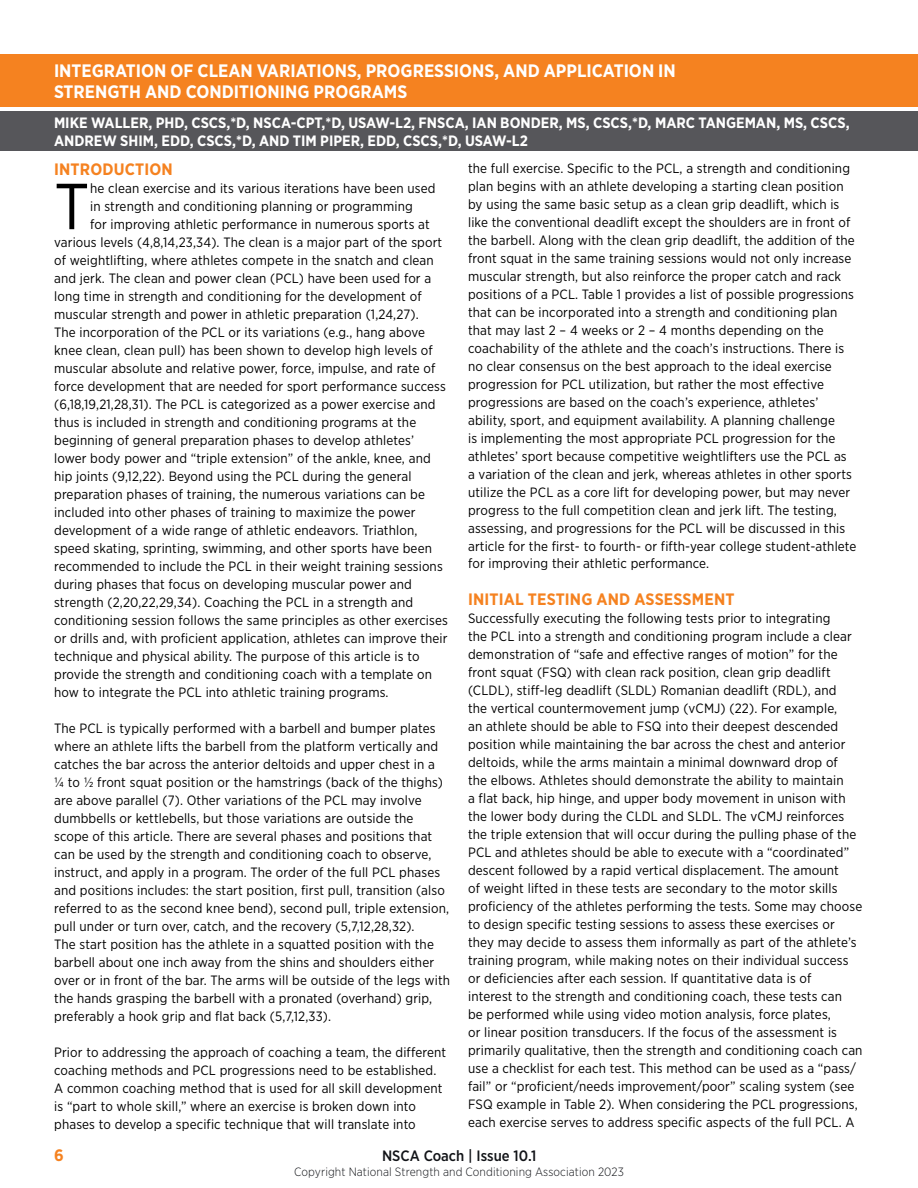
<style>
.page{position:relative;width:918px;height:1188px;background:#fff}
.page>*{position:absolute;margin:0;border:0;box-sizing:border-box;transform-origin:0 0}
.t1{font:64.95px "Gotham Narrow";color:#000}
.t2{font:700 18px/21.6px "Gotham Narrow";color:#fff}
.t3{font:700 16.5px "Gotham Narrow";letter-spacing:.01em;color:#f58220}
.t4{font:700 15px/18px "Gotham Narrow";color:#fff}
.t5{font:500 15px "Gotham Narrow";color:#121418}
.t6{font:13.5px/18px "Gotham Narrow";letter-spacing:.01em;color:#000}
.t7{font:300 12px "Gotham Narrow";letter-spacing:.01em;color:#121418}
</style>
<div class="page">
<div style="left:0;top:112px;width:918px;height:39px;background:#56565a"></div>
<div style="left:0;top:54px;width:918px;height:52px;background:#f58220"></div>
<h2 class="t2" style="left:54px;top:59px;width:623px">INTEGRATION OF CLEAN VARIATIONS, PROGRESSIONS, AND APPLICATION IN<br>STRENGTH AND CONDITIONING PROGRAMS</h2>
<p class="t4" style="left:54px;top:114px;width:797px">MIKE WALLER, PHD, CSCS,*D, NSCA-CPT,*D, USAW-L2, FNSCA, IAN BONDER, MS, CSCS,*D, MARC TANGEMAN, MS, CSCS,<br>ANDREW SHIM, EDD, CSCS,*D, AND TIM PIPER, EDD, CSCS,*D, USAW-L2</p>
<p class="t3" style="left:54px;top:159px;width:120px">INTRODUCTION</p>
<h1 class="t1" style="left:54px;top:166px;width:37px">T</h1>
<p class="t6" style="left:90px;top:179px;width:347px">he clean exercise and its various iterations have been used</p>
<p class="t6" style="left:90px;top:197px;width:324px">in strength and conditioning planning or programming</p>
<p class="t6" style="left:90px;top:215px;width:341px">for improving athletic performance in numerous sports at</p>
<p class="t6" style="left:54px;top:233px;width:390px">various levels (4,8,14,23,34). The clean is a major part of the sport</p>
<p class="t6" style="left:54px;top:251px;width:381px">of weightlifting, where athletes compete in the snatch and clean</p>
<p class="t6" style="left:54px;top:269px;width:379px">and jerk. The clean and power clean (PCL) have been used for a</p>
<p class="t6" style="left:54px;top:287px;width:369px">long time in strength and conditioning for the development of</p>
<p class="t6" style="left:54px;top:305px;width:366px">muscular strength and power in athletic preparation (1,24,27).</p>
<p class="t6" style="left:54px;top:323px;width:372px">The incorporation of the PCL or its variations (e.g., hang above</p>
<p class="t6" style="left:54px;top:341px;width:380px">knee clean, clean pull) has been shown to develop high levels of</p>
<p class="t6" style="left:54px;top:359px;width:383px">muscular absolute and relative power, force, impulse, and rate of</p>
<p class="t6" style="left:54px;top:377px;width:393px">force development that are needed for sport performance success</p>
<p class="t6" style="left:54px;top:395px;width:383px">(6,18,19,21,28,31). The PCL is categorized as a power exercise and</p>
<p class="t6" style="left:54px;top:413px;width:364px">thus is included in strength and conditioning programs at the</p>
<p class="t6" style="left:54px;top:431px;width:361px">beginning of general preparation phases to develop athletes’</p>
<p class="t6" style="left:54px;top:449px;width:378px">lower body power and “triple extension” of the ankle, knee, and</p>
<p class="t6" style="left:54px;top:467px;width:359px">hip joints (9,12,22). Beyond using the PCL during the general</p>
<p class="t6" style="left:54px;top:485px;width:372px">preparation phases of training, the numerous variations can be</p>
<p class="t6" style="left:54px;top:503px;width:363px">included into other phases of training to maximize the power</p>
<p class="t6" style="left:54px;top:521px;width:365px">development of a wide range of athletic endeavors. Triathlon,</p>
<p class="t6" style="left:54px;top:539px;width:379px">speed skating, sprinting, swimming, and other sports have been</p>
<p class="t6" style="left:54px;top:557px;width:390px">recommended to include the PCL in their weight training sessions</p>
<p class="t6" style="left:54px;top:575px;width:359px">during phases that focus on developing muscular power and</p>
<p class="t6" style="left:54px;top:593px;width:361px">strength (2,20,22,29,34). Coaching the PCL in a strength and</p>
<p class="t6" style="left:54px;top:611px;width:395px">conditioning session follows the same principles as other exercises</p>
<p class="t6" style="left:54px;top:629px;width:395px">or drills and, with proficient application, athletes can improve their</p>
<p class="t6" style="left:54px;top:647px;width:367px">technique and physical ability. The purpose of this article is to</p>
<p class="t6" style="left:54px;top:665px;width:379px">provide the strength and conditioning coach with a template on</p>
<p class="t6" style="left:54px;top:683px;width:336px">how to integrate the PCL into athletic training programs.</p>
<p class="t6" style="left:54px;top:719px;width:397px">The PCL is typically performed with a barbell and bumper plates where an athlete lifts the barbell from the platform vertically and catches the bar across the anterior deltoids and upper chest in a<br>¼ to ½ front squat position or the hamstrings (back of the thighs) are above parallel (7). Other variations of the PCL may involve dumbbells or kettlebells, but those variations are outside the scope of this article. There are several phases and positions that can be used by the strength and conditioning coach to observe, instruct, and apply in a program. The order of the full PCL phases and positions includes: the start position, first pull, transition (also referred to as the second knee bend), second pull, triple extension, pull under or turn over, catch, and the recovery (5,7,12,28,32).<br>The start position has the athlete in a squatted position with the barbell about one inch away from the shins and shoulders either over or in front of the bar. The arms will be outside of the legs with the hands grasping the barbell with a pronated (overhand) grip, preferably a hook grip and flat back (5,7,12,33).</p>
<p class="t6" style="left:54px;top:1043px;width:393px">Prior to addressing the approach of coaching a team, the different coaching methods and PCL progressions need to be established.<br>A common coaching method that is used for all skill development is “part to whole skill,” where an exercise is broken down into phases to develop a specific technique that will translate into</p>
<p class="t6" style="left:468px;top:159px;width:390px">the full exercise. Specific to the PCL, a strength and conditioning plan begins with an athlete developing a starting clean position by using the same basic setup as a clean grip deadlift, which is like the conventional deadlift except the shoulders are in front of the barbell. Along with the clean grip deadlift, the addition of the front squat in the same training sessions would not only increase muscular strength, but also reinforce the proper catch and rack positions of a PCL. Table 1 provides a list of possible progressions that can be incorporated into a strength and conditioning plan that may last 2 – 4 weeks or 2 – 4 months depending on the coachability of the athlete and the coach’s instructions. There is no clear consensus on the best approach to the ideal exercise progression for PCL utilization, but rather the most effective progressions are based on the coach’s experience, athletes’ ability, sport, and equipment availability. A planning challenge<br>is implementing the most appropriate PCL progression for the athletes’ sport because competitive weightlifters use the PCL as a variation of the clean and jerk, whereas athletes in other sports utilize the PCL as a core lift for developing power, but may never progress to the full competition clean and jerk lift. The testing, assessing, and progressions for the PCL will be discussed in this article for the first- to fourth- or fifth-year college student-athlete for improving their athletic performance.</p>
<p class="t3" style="left:468px;top:588px;width:268px">INITIAL TESTING AND ASSESSMENT</p>
<p class="t6" style="left:468px;top:609px;width:396px">Successfully executing the following tests prior to integrating<br>the PCL into a strength and conditioning program include a clear demonstration of “safe and effective ranges of motion” for the front squat (FSQ) with clean rack position, clean grip deadlift (CLDL), stiff-leg deadlift (SLDL) Romanian deadlift (RDL), and<br>the vertical countermovement jump (vCMJ) (22). For example,<br>an athlete should be able to FSQ into their deepest descended position while maintaining the bar across the chest and anterior deltoids, while the arms maintain a minimal downward drop of<br>the elbows. Athletes should demonstrate the ability to maintain<br>a flat back, hip hinge, and upper body movement in unison with the lower body during the CLDL and SLDL. The vCMJ reinforces the triple extension that will occur during the pulling phase of the PCL and athletes should be able to execute with a “coordinated” descent followed by a rapid vertical displacement. The amount<br>of weight lifted in these tests are secondary to the motor skills proficiency of the athletes performing the tests. Some may choose to design specific testing sessions to assess these exercises or they may decide to assess them informally as part of the athlete’s training program, while making notes on their individual success or deficiencies after each session. If quantitative data is of<br>interest to the strength and conditioning coach, these tests can<br>be performed while using video motion analysis, force plates,<br>or linear position transducers. If the focus of the assessment is primarily qualitative, then the strength and conditioning coach can use a checklist for each test. This method can be used as a “pass/ fail” or “proficient/needs improvement/poor” scaling system (see FSQ example in Table 2). When considering the PCL progressions, each exercise serves to address specific aspects of the full PCL. A</p>
<p class="t3" style="left:54px;top:1144px;width:11px">6</p>
<p class="t5" style="left:382px;top:1146px;width:156px">NSCA Coach | Issue 10.1</p>
<p class="t7" style="left:294px;top:1164px;width:331px">Copyright National Strength and Conditioning Association 2023</p>
</div>
